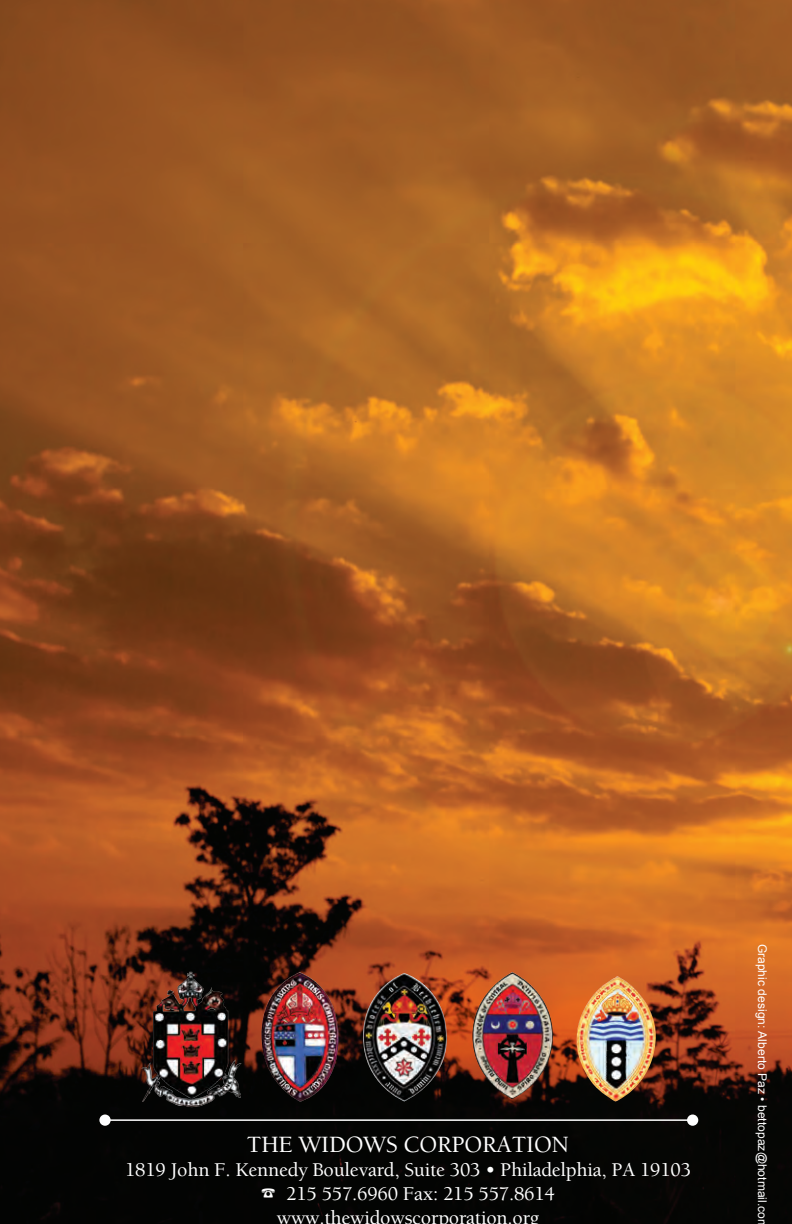
<style>
.page{position:relative;width:792px;height:1224px;background:#fff}
.page>*{position:absolute;margin:0;border:0;box-sizing:border-box;transform-origin:0 0}
.membrete{font:500 24px "Berkeley";letter-spacing:-.01em;color:#fff}
.membrete-2{font:500 20px "Berkeley";letter-spacing:-.01em;color:#fff}
.t1{font:12px "Arial";letter-spacing:.005em;color:#fff}
</style>
<div class="page">
<img style="left:0;top:0;width:792px;height:1224px">
<hr style="left:105px;top:1119px;width:588px;height:2px;background:#fff">
<div style="left:687px;top:1115px;width:11px;height:11px;background:#fff;border-radius:50%"></div>
<div style="left:99px;top:1115px;width:12px;height:11px;background:#fff;border-radius:50%"></div>
<img style="left:141px;top:972px;width:101px;height:135px">
<img style="left:363px;top:973px;width:84px;height:128px">
<img style="left:472px;top:972px;width:82px;height:127px">
<img style="left:261px;top:972px;width:79px;height:130px">
<img style="left:577px;top:976px;width:81px;height:125px">
<svg style="left:262px;top:1189px;width:13px;height:9px"></svg>
<p class="membrete" style="left:247px;top:1132px;width:324px">THE WIDOWS CORPORATION</p>
<p class="membrete-2" style="left:125px;top:1160px;width:568px">1819 John F. Kennedy Boulevard, Suite 303 • Philadelphia, PA 19103</p>
<p class="membrete-2" style="left:286px;top:1184px;width:270px">215 557.6960 Fax: 215 557.8614</p>
<p class="membrete-2" style="left:277px;top:1208px;width:264px">www.thewidowscorporation.org</p>
<p class="t1" style="left:770px;top:944px;width:277px;rotate:90deg">Graphic design: Alberto Paz • bettopaz@hotmail.co</p>
</div>
